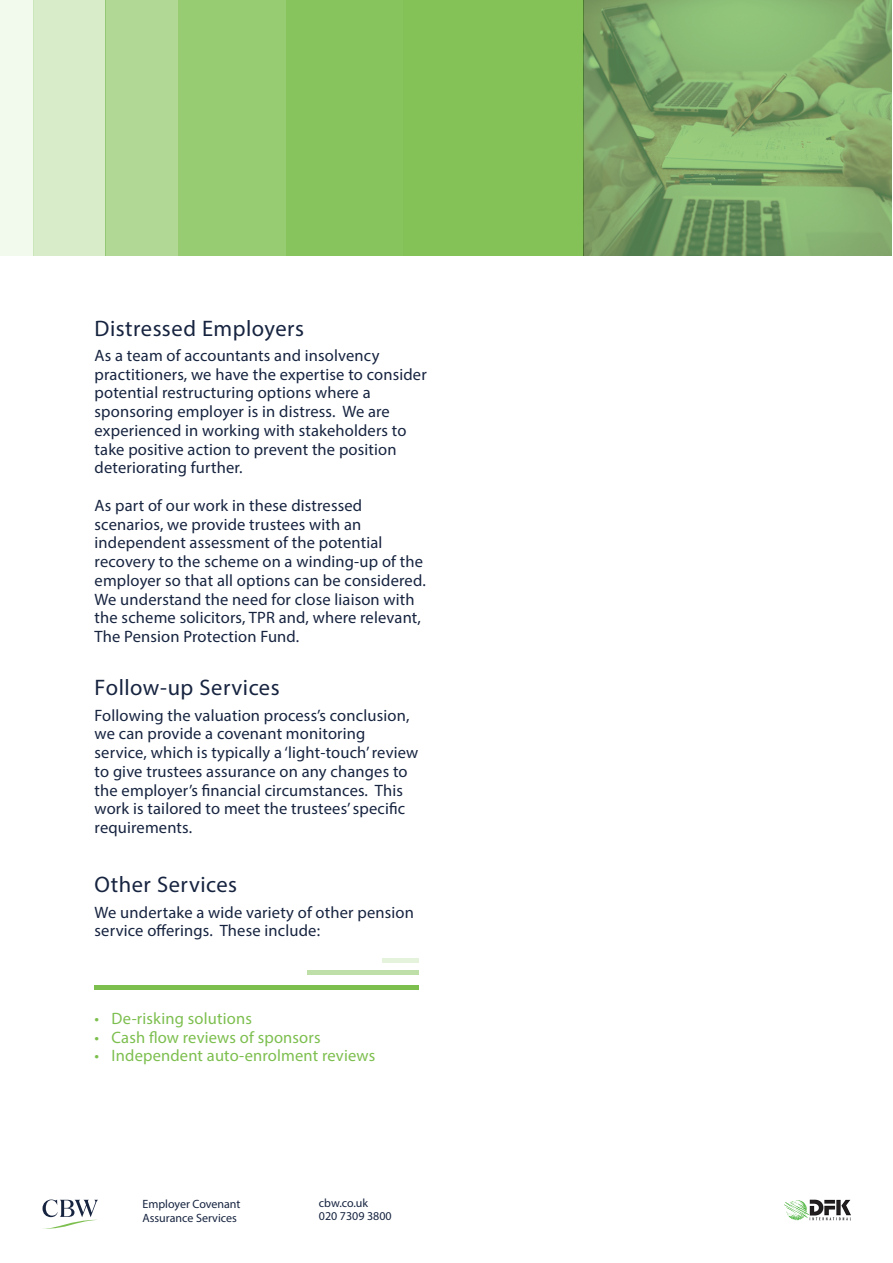
<style>
.page{position:relative;width:893px;height:1263px;background:#fff}
.page>*{position:absolute;margin:0;border:0;box-sizing:border-box;transform-origin:0 0}
.Subtitle{font:22.5px "Myriad Pro";letter-spacing:.025em;color:#172440}
.Body_New{font:16.5px/18.8px "Myriad Pro";letter-spacing:.01em;color:#172440}
.t1{font:16.5px "Myriad Pro";letter-spacing:.01em;color:#7dbf4f}
.t2{font:12px/13.5px "Myriad Pro";color:#172440}
</style>
<div class="page">
<div style="left:105px;top:0;width:74px;height:255px;background:#b1d995"></div>
<div style="left:33px;top:0;width:72px;height:255px;background:#d8ecca"></div>
<div style="left:0;top:0;width:33px;height:255px;background:#f2f9ed"></div>
<hr style="left:95px;top:985px;width:324px;height:4px;background:#7dbf4f">
<div style="left:307px;top:970px;width:112px;height:5px;background:#bedfa7"></div>
<hr style="left:382px;top:959px;width:37px;height:4px;background:#e5f2dc">
<div style="left:403px;top:0;width:180px;height:255px;background:#84c258"></div>
<div style="left:179px;top:0;width:107px;height:255px;background:#97cc72"></div>
<div style="left:286px;top:0;width:117px;height:255px;background:#87c45d"></div>
<svg style="left:583px;top:0;width:309px;height:255px;background:#80a96a"></svg>
<svg style="left:43px;top:1199px;width:55px;height:30px"></svg>
<img style="left:785px;top:1199px;width:65px;height:22px">
<p class="Subtitle" style="left:95px;top:314px;width:211px">Distressed Employers</p>
<p class="Body_New" style="left:95px;top:346px;width:334px">As a team of accountants and insolvency practitioners, we have the expertise to consider potential restructuring options where a sponsoring employer is in distress. We are experienced in working with stakeholders to take positive action to prevent the position deteriorating further.</p>
<p class="Body_New" style="left:95px;top:496px;width:333px">As part of our work in these distressed scenarios, we provide trustees with an independent assessment of the potential recovery to the scheme on a winding-up of the employer so that all options can be considered.<br>We understand the need for close liaison with the scheme solicitors, TPR and, where relevant, The Pension Protection Fund.</p>
<p class="Subtitle" style="left:95px;top:674px;width:186px">Follow-up Services</p>
<p class="Body_New" style="left:95px;top:705px;width:325px">Following the valuation process’s conclusion, we can provide a covenant monitoring service, which is typically a ‘light-touch’ review to give trustees assurance on any changes to the employer’s financial circumstances. This work is tailored to meet the trustees’ specific requirements.</p>
<p class="Subtitle" style="left:95px;top:871px;width:144px">Other Services</p>
<p class="Body_New" style="left:95px;top:902px;width:321px">We undertake a wide variety of other pension service offerings. These include:</p>
<p class="t1" style="left:95px;top:1008px;width:159px">• De-risking solutions</p>
<p class="t1" style="left:95px;top:1027px;width:227px">• Cash flow reviews of sponsors</p>
<p class="t1" style="left:95px;top:1046px;width:282px">• Independent auto-enrolment reviews</p>
<p class="t2" style="left:142px;top:1197px;width:100px">Employer Covenant<br>Assurance Services</p>
<p class="t2" style="left:319px;top:1196px;width:74px">cbw.co.uk<br>020 7309 3800</p>
</div>
